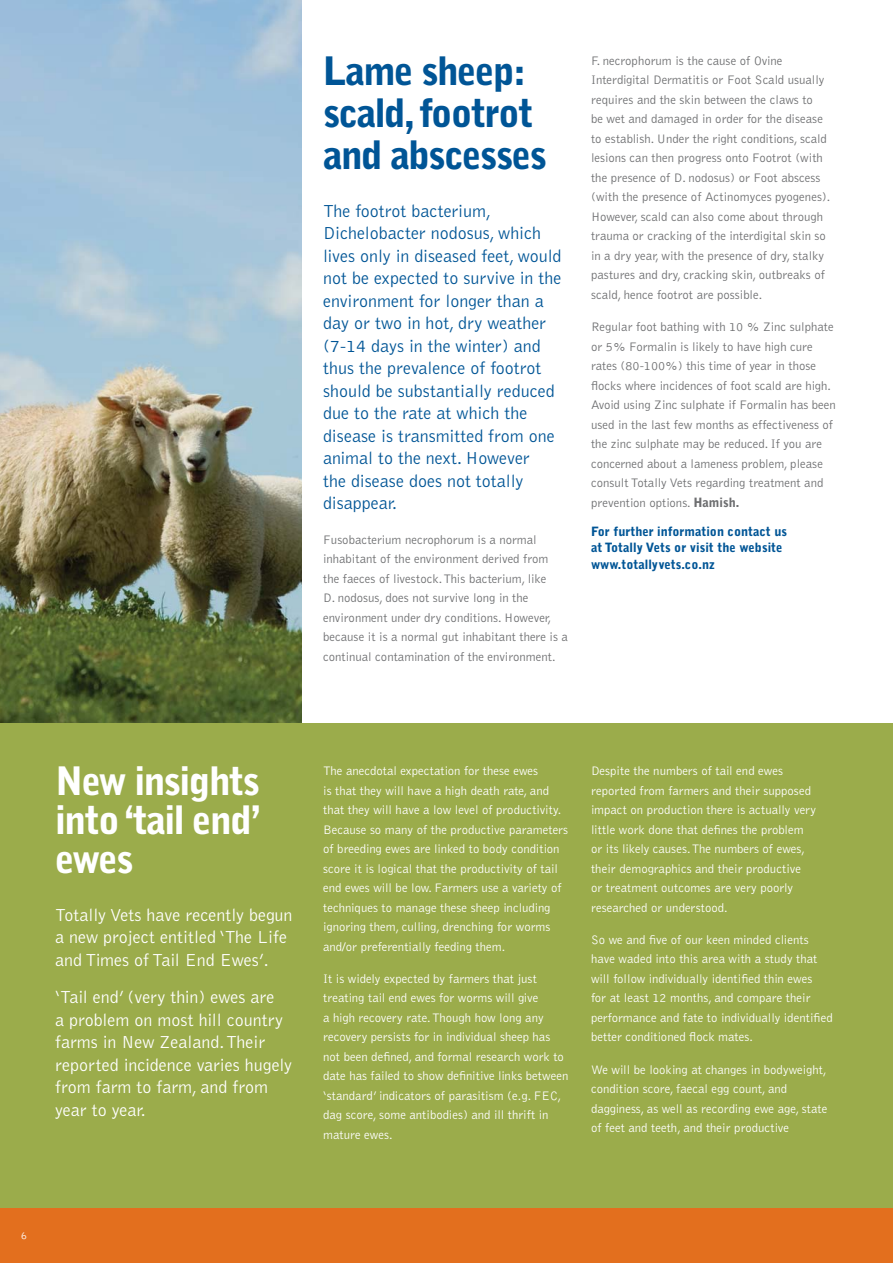
<style>
.page{position:relative;width:893px;height:1263px;background:#fff}
.page>*{position:absolute;margin:0;border:0;box-sizing:border-box;transform-origin:0 0}
.t1{font:900 39px/42px "Bell Gothic";letter-spacing:-.04em;color:#005596}
.t2{font:900 39px/39px "Bell Gothic";letter-spacing:-.04em;color:#fff;text-align:justify}
.t3{font:300 18px/22.5px "Bell Gothic";color:#005596}
.t4{font:300 18px/22.5px "Bell Gothic";color:#fff}
.t5{font:300 12.75px/19.5px "Bell Gothic";color:#fff}
.t6{font:300 12.75px/19.5px "Bell Gothic";color:#6d6e70}
.t7{font:900 12.75px/16.5px "Bell Gothic";color:#005596}
.t8{font:300 10.5px "Bell Gothic";color:#fff}
.s1{font-weight:900}
</style>
<div class="page">
<div style="left:0;top:1208px;width:893px;height:55px;background:#e36f1e"></div>
<div style="left:0;top:723px;width:893px;height:485px;background:#9bac4b"></div>
<img style="left:0;top:0;width:302px;height:723px">
<h1 class="t1" style="left:323px;top:53px;width:225px">Lame sheep: scald, footrot and abscesses</h1>
<p class="t3" style="left:323px;top:200px;width:240px">The footrot bacterium,<br>Dichelobacter nodosus, which lives only in diseased feet, would not be expected to survive in the environment for longer than a day or two in hot, dry weather (7-14 days in the winter) and thus the prevalence of footrot should be substantially reduced due to the rate at which the disease is transmitted from one animal to the next. However<br>the disease does not totally disappear.</p>
<p class="t6" style="left:323px;top:530px;width:246px">Fusobacterium necrophorum is a normal inhabitant of the environment derived from<br>the faeces of livestock. This bacterium, like<br>D. nodosus, does not survive long in the environment under dry conditions. However, because it is a normal gut inhabitant there is a continual contamination of the environment.</p>
<p class="t6" style="left:591px;top:52px;width:241px">F. necrophorum is the cause of Ovine Interdigital Dermatitis or Foot Scald usually requires and the skin between the claws to<br>be wet and damaged in order for the disease to establish. Under the right conditions, scald lesions can then progress onto Footrot (with the presence of D. nodosus) or Foot abscess (with the presence of Actinomyces pyogenes).<br>However, scald can also come about through trauma or cracking of the interdigital skin so in a dry year, with the presence of dry, stalky pastures and dry, cracking skin, outbreaks of scald, hence footrot are possible.</p>
<p class="t6" style="left:591px;top:318px;width:246px">Regular foot bathing with 10 % Zinc sulphate or 5% Formalin is likely to have high cure rates (80-100%) this time of year in those flocks where incidences of foot scald are high.<br>Avoid using Zinc sulphate if Formalin has been used in the last few months as effectiveness of the zinc sulphate may be reduced. If you are concerned about a lameness problem, please consult Totally Vets regarding treatment and prevention options. <span class="s1">Hamish.</span></p>
<p class="t7" style="left:591px;top:524px;width:198px">For further information contact us at Totally Vets or visit the website www.totallyvets.co.nz</p>
<h1 class="t2" style="left:55px;top:764px;width:208px">New insights into ‘tail end’ ewes</h1>
<h2 class="t4" style="left:55px;top:905px;width:239px">Totally Vets have recently begun a new project entitled ‘The Life and Times of Tail End Ewes’.</h2>
<h2 class="t4" style="left:55px;top:987px;width:238px">‘Tail end’ (very thin) ewes are<br>a problem on most hill country farms in New Zealand. Their reported incidence varies hugely from farm to farm, and from year to year.</h2>
<p class="t5" style="left:323px;top:762px;width:247px">The anecdotal expectation for these ewes<br>is that they will have a high death rate, and that they will have a low level of productivity.<br>Because so many of the productive parameters of breeding ewes are linked to body condition score it is logical that the productivity of tail end ewes will be low. Farmers use a variety of techniques to manage these sheep including ignoring them, culling, drenching for worms and/or preferentially feeding them.</p>
<p class="t5" style="left:323px;top:969px;width:247px">It is widely expected by farmers that just treating tail end ewes for worms will give<br>a high recovery rate. Though how long any recovery persists for in individual sheep has not been defined, and formal research work to date has failed to show definitive links between ‘standard’ indicators of parasitism (e.g. FEC, dag score, some antibodies) and ill thrift in mature ewes.</p>
<p class="t5" style="left:591px;top:762px;width:226px">Despite the numbers of tail end ewes reported from farmers and their supposed impact on production there is actually very little work done that defines the problem or its likely causes. The numbers of ewes, their demographics and their productive<br>or treatment outcomes are very poorly researched or understood.</p>
<p class="t5" style="left:591px;top:930px;width:243px">So we and five of our keen minded clients have waded into this area with a study that will follow individually identified thin ewes<br>for at least 12 months, and compare their performance and fate to individually identified better conditioned flock mates.</p>
<p class="t5" style="left:591px;top:1060px;width:238px">We will be looking at changes in bodyweight, condition score, faecal egg count, and dagginess, as well as recording ewe age, state of feet and teeth, and their productive</p>
<p class="t8" style="left:21px;top:1231px;width:7px">6</p>
</div>
